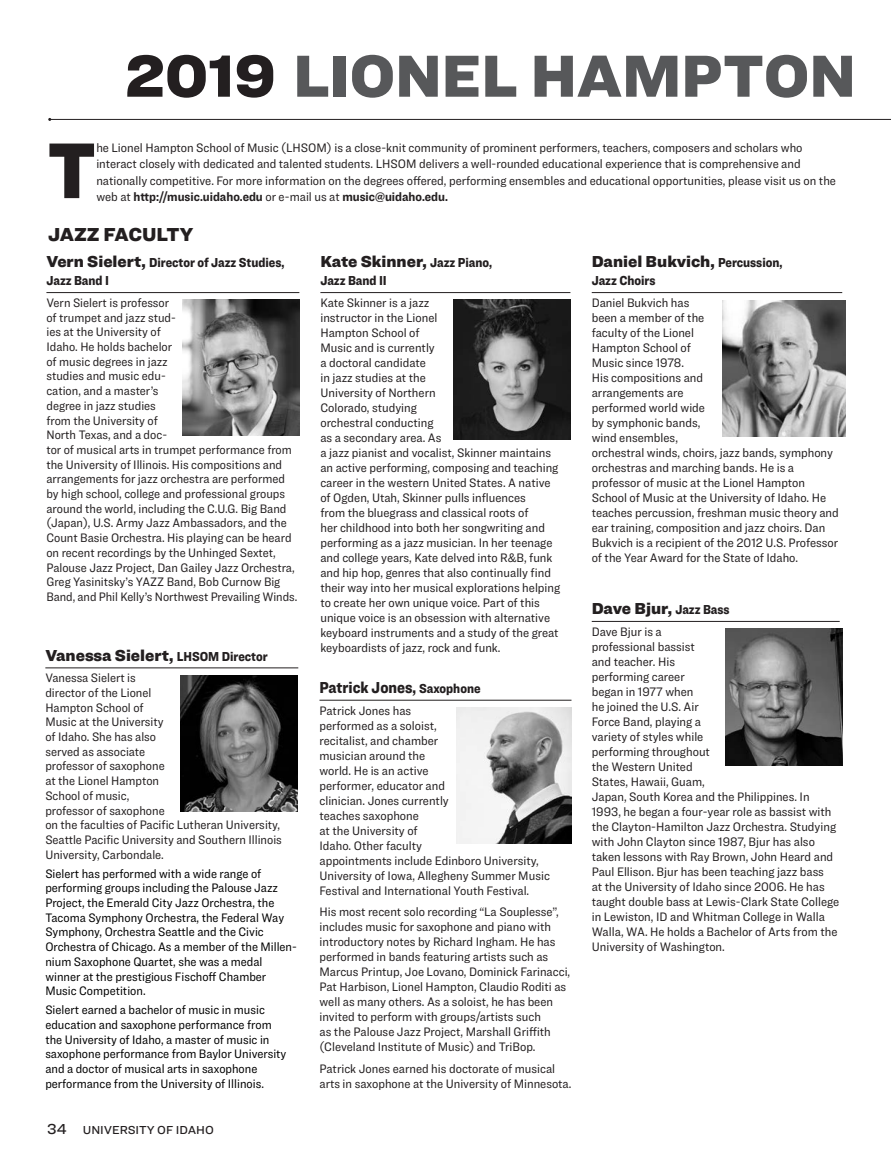
<style>
.page{position:relative;width:891px;height:1161px;background:#fff}
.page>*{position:absolute;margin:0;border:0;box-sizing:border-box;transform-origin:0 0}
.body{font:900 81.9px "Ringside Narrow";color:#231f20}
.HEADERS_no_line{font:900 61.5px "Ringside";letter-spacing:-.01em;color:#57585a}
.Artist_Names{font:900 19.5px "Ringside";letter-spacing:-.005em;color:#231f20}
.Artist_Names-2{font:900 16.5px "Ringside";color:#231f20}
.Artist_Names-3{font:900 16.5px "Ringside Narrow";color:#231f20;scale:.95 1}
.Artist_Names-4{font:900 13.5px/18px "Ringside Narrow";color:#231f20;scale:.95 1}
.body-2{font:12.75px/15px "Ringside Narrow";color:#231f20}
.body-3{font:12.75px/14.7px "Ringside Narrow";color:#000}
.t1{font:500 12px "Ringside";letter-spacing:-.005em;color:#231f20}
.s1{color:#231f20}
.s2{font-weight:700}
.s3{font-family:"Ringside";font-size:16.5px}
.s4{font-family:"Ringside Narrow";font-size:13.5px}
.s5{font-size:15px}
.s6{font-size:13.5px}
</style>
<div class="page">
<hr style="left:50px;top:119px;width:841px;height:1px;background:#231f20">
<hr style="left:592px;top:292px;width:250px;height:1px;background:#231f20">
<img style="left:723px;top:300px;width:122px;height:137px">
<hr style="left:320px;top:292px;width:250px;height:1px;background:#231f20">
<img style="left:453px;top:299px;width:117px;height:140px">
<hr style="left:592px;top:621px;width:248px;height:1px;background:#231f20">
<img style="left:725px;top:628px;width:117px;height:138px">
<hr style="left:46px;top:292px;width:253px;height:1px;background:#231f20">
<img style="left:183px;top:299px;width:116px;height:137px">
<hr style="left:45px;top:668px;width:253px;height:1px;background:#231f20">
<img style="left:181px;top:675px;width:117px;height:137px">
<img style="left:457px;top:707px;width:115px;height:137px">
<hr style="left:320px;top:700px;width:252px;height:1px;background:#231f20">
<p class="HEADERS_no_line" style="left:125px;top:29px;width:733px"><span class="s1">2019</span> LIONEL HAMPTON</p>
<p class="body" style="left:47px;top:109px;width:51px">T</p>
<p class="body-2" style="left:96px;top:139px;width:741px;line-height:16.5px">he Lionel Hampton School of Music (LHSOM) is a close-knit community of prominent performers, teachers, composers and scholars who interact closely with dedicated and talented students. LHSOM delivers a well-rounded educational experience that is comprehensive and nationally competitive. For more information on the degrees offered, performing ensembles and educational opportunities, please visit us on the web at <span class="s2">http://music.uidaho.edu</span> or e-mail us at <span class="s2">music@uidaho.edu.</span></p>
<p class="Artist_Names" style="left:48px;top:220px;width:147px">JAZZ FACULTY</p>
<p class="Artist_Names-4" style="left:46px;top:253px;width:252px"><span class="s3">Vern Sielert,</span> Director of Jazz Studies,<br>Jazz Band I</p>
<p class="body-2" style="left:46px;top:295px;width:252px">Vern Sielert is professor<br>of trumpet and jazz stud-<br>ies at the University of<br>Idaho. He holds bachelor<br>of music degrees in jazz<br>studies and music edu-<br>cation, and a master’s<br>degree in jazz studies<br>from the University of<br>North Texas, and a doc-<br>tor of musical arts in trumpet performance from the University of Illinois. His compositions and arrangements for jazz orchestra are performed by high school, college and professional groups around the world, including the C.U.G. Big Band (Japan), U.S. Army Jazz Ambassadors, and the Count Basie Orchestra. His playing can be heard on recent recordings by the Unhinged Sextet, Palouse Jazz Project, Dan Gailey Jazz Orchestra, Greg Yasinitsky’s YAZZ Band, Bob Curnow Big Band, and Phil Kelly’s Northwest Prevailing Winds.</p>
<p class="Artist_Names-2" style="left:45px;top:643px;width:224px">Vanessa Sielert, <span class="s4">LHSOM Director</span></p>
<p class="body-2" style="left:45px;top:670px;width:238px">Vanessa Sielert is<br>director of the Lionel<br>Hampton School of<br>Music at the University<br>of Idaho. She has also<br>served as associate<br>professor of saxophone<br>at the Lionel Hampton<br>School of music,<br>professor of saxophone<br>on the faculties of Pacific Lutheran University,<br>Seattle Pacific University and Southern Illinois<br>University, Carbondale.</p>
<p class="body-3" style="left:45px;top:866px;width:253px">Sielert has performed with a wide range of performing groups including the Palouse Jazz Project, the Emerald City Jazz Orchestra, the Tacoma Symphony Orchestra, the Federal Way Symphony, Orchestra Seattle and the Civic Orchestra of Chicago. As a member of the Millen&shy;nium Saxophone Quartet, she was a medal winner at the prestigious Fischoff Chamber Music Competition.</p>
<p class="body-3" style="left:45px;top:1002px;width:243px">Sielert earned a bachelor of music in music education and saxophone performance from the University of Idaho, a master of music in saxophone performance from Baylor University and a doctor of musical arts in saxophone performance from the University of Illinois.</p>
<p class="t1" style="left:47px;top:1121px;width:168px"><span class="s5">34</span> UNIVERSITY OF IDAHO</p>
<p class="Artist_Names-2" style="left:320px;top:249px;width:173px">Kate Skinner, <span class="s4">Jazz Piano,</span></p>
<p class="Artist_Names-4" style="left:320px;top:271px;width:71px">Jazz Band II</p>
<p class="body-2" style="left:320px;top:295px;width:241px">Kate Skinner is a jazz<br>instructor in the Lionel<br>Hampton School of<br>Music and is currently<br>a doctoral candidate<br>in jazz studies at the<br>University of Northern<br>Colorado, studying<br>orchestral conducting<br>as a secondary area. As<br>a jazz pianist and vocalist, Skinner maintains an active performing, composing and teaching career in the western United States. A native of Ogden, Utah, Skinner pulls influences<br>from the bluegrass and classical roots of<br>her childhood into both her songwriting and performing as a jazz musician. In her teenage and college years, Kate delved into R&amp;B, funk and hip hop, genres that also continually find their way into her musical explorations helping to create her own unique voice. Part of this unique voice is an obsession with alternative keyboard instruments and a study of the great keyboardists of jazz, rock and funk.</p>
<p class="Artist_Names-3" style="left:320px;top:675px;width:171px">Patrick Jones, <span class="s6">Saxophone</span></p>
<p class="body-2" style="left:320px;top:703px;width:232px">Patrick Jones has<br>performed as a soloist,<br>recitalist, and chamber<br>musician around the<br>world. He is an active<br>performer, educator and<br>clinician. Jones currently<br>teaches saxophone<br>at the University of<br>Idaho. Other faculty<br>appointments include Edinboro University,<br>University of Iowa, Allegheny Summer Music<br>Festival and International Youth Festival.</p>
<p class="body-2" style="left:320px;top:904px;width:252px">His most recent solo recording “La Souplesse”, includes music for saxophone and piano with introductory notes by Richard Ingham. He has performed in bands featuring artists such as Marcus Printup, Joe Lovano, Dominick Farinacci, Pat Harbison, Lionel Hampton, Claudio Roditi as well as many others. As a soloist, he has been invited to perform with groups/artists such<br>as the Palouse Jazz Project, Marshall Griffith (Cleveland Institute of Music) and TriBop.</p>
<p class="body-2" style="left:320px;top:1061px;width:253px">Patrick Jones earned his doctorate of musical arts in saxophone at the University of Minnesota.</p>
<p class="Artist_Names-2" style="left:592px;top:249px;width:192px">Daniel Bukvich, <span class="s4">Percussion,</span></p>
<p class="Artist_Names-4" style="left:592px;top:271px;width:69px">Jazz Choirs</p>
<p class="body-2" style="left:592px;top:295px;width:249px">Daniel Bukvich has<br>been a member of the<br>faculty of the Lionel<br>Hampton School of<br>Music since 1978.<br>His compositions and<br>arrangements are<br>performed world wide<br>by symphonic bands,<br>wind ensembles,<br>orchestral winds, choirs, jazz bands, symphony orchestras and marching bands. He is a professor of music at the Lionel Hampton<br>School of Music at the University of Idaho. He teaches percussion, freshman music theory and ear training, composition and jazz choirs. Dan<br>Bukvich is a recipient of the 2012 U.S. Professor of the Year Award for the State of Idaho.</p>
<p class="Artist_Names-2" style="left:592px;top:596px;width:139px">Dave Bjur, <span class="s4">Jazz Bass</span></p>
<p class="body-2" style="left:592px;top:624px;width:249px">Dave Bjur is a<br>professional bassist<br>and teacher. His<br>performing career<br>began in 1977 when<br>he joined the U.S. Air<br>Force Band, playing a<br>variety of styles while<br>performing throughout<br>the Western United<br>States, Hawaii, Guam,<br>Japan, South Korea and the Philippines. In<br>1993, he began a four-year role as bassist with the Clayton-Hamilton Jazz Orchestra. Studying with John Clayton since 1987, Bjur has also taken lessons with Ray Brown, John Heard and<br>Paul Ellison. Bjur has been teaching jazz bass<br>at the University of Idaho since 2006. He has taught double bass at Lewis-Clark State College in Lewiston, ID and Whitman College in Walla<br>Walla, WA. He holds a Bachelor of Arts from the<br>University of Washington.</p>
</div>
